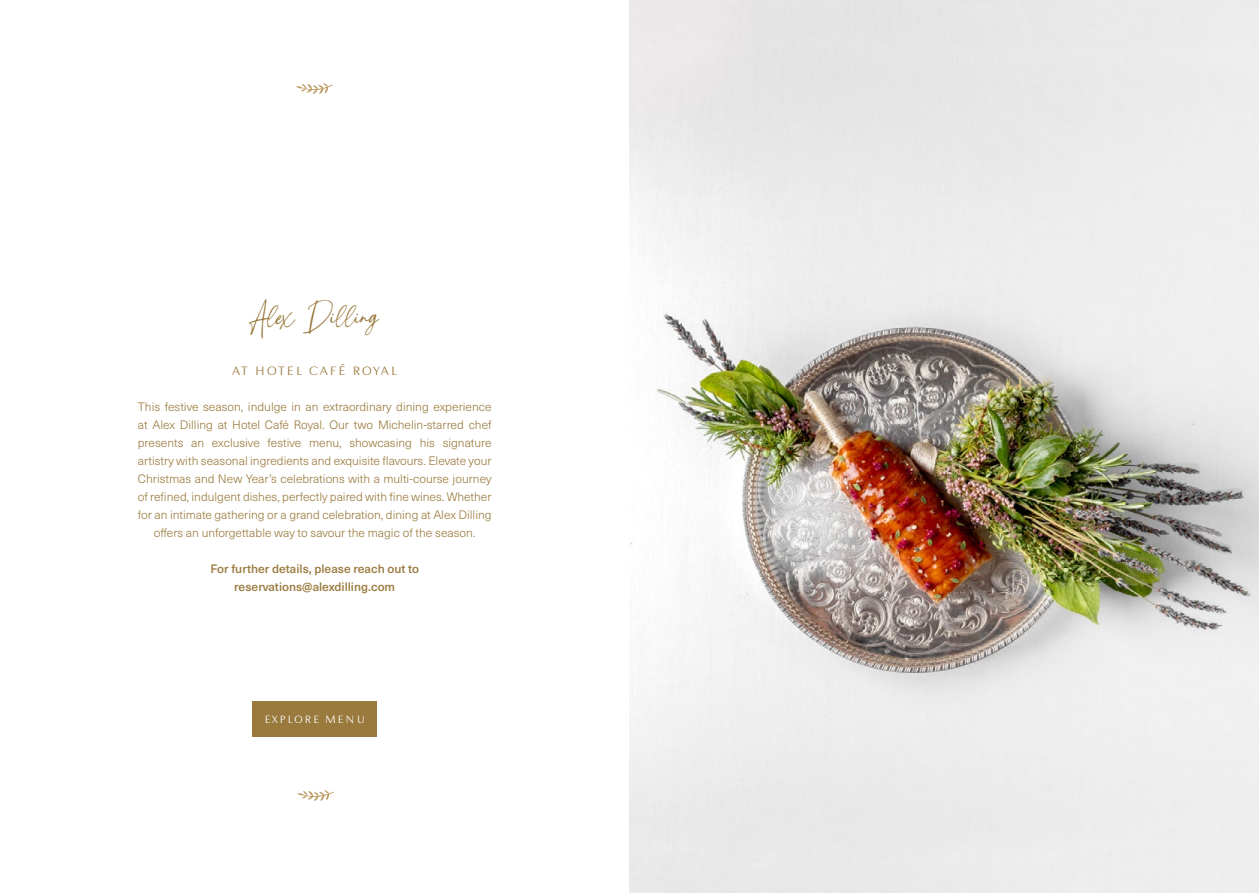
<style>
.page{position:relative;width:1259px;height:893px;background:#fff}
.page>*{position:absolute;margin:0;border:0;box-sizing:border-box;transform-origin:0 0}
.t1{font:34.5px "Tropical Country";color:#99793c}
.t2{font:300 12px/18px "Neue Haas Unica Pro";color:#99793c;text-align:center}
.t3{font:500 12px/18px "Neue Haas Unica Pro";color:#99793c;text-align:center}
.t4{font:12px "The Set";color:#99793c}
.t5{font:10.5px "The Set";color:#fff}
</style>
<div class="page">
<img style="left:629px;top:0;width:630px;height:893px">
<svg style="left:296px;top:83px;width:37px;height:11px"></svg>
<svg style="left:297px;top:790px;width:37px;height:11px"></svg>
<div style="left:252px;top:702px;width:125px;height:35px;background:#99793c"></div>
<h1 class="t1" style="left:250px;top:289px;width:130px">Alex Dilling</h1>
<p class="t4" style="left:231px;top:364px;width:168px">AT HOTEL CAFÉ ROYAL</p>
<p class="t2" style="left:138px;top:398px;width:355px">This festive season, indulge in an extraordinary dining experience at Alex Dilling at Hotel Café Royal. Our two Michelin-starred chef presents an exclusive festive menu, showcasing his signature artistry with seasonal ingredients and exquisite flavours. Elevate your Christmas and New Year’s celebrations with a multi-course journey of refined, indulgent dishes, perfectly paired with fine wines. Whether for an intimate gathering or a grand celebration, dining at Alex Dilling offers an unforgettable way to savour the magic of the season.</p>
<p class="t3" style="left:210px;top:560px;width:210px">For further details, please reach out to reservations@alexdilling.com</p>
<p class="t5" style="left:263px;top:714px;width:104px">EXPLORE MENU</p>
</div>
